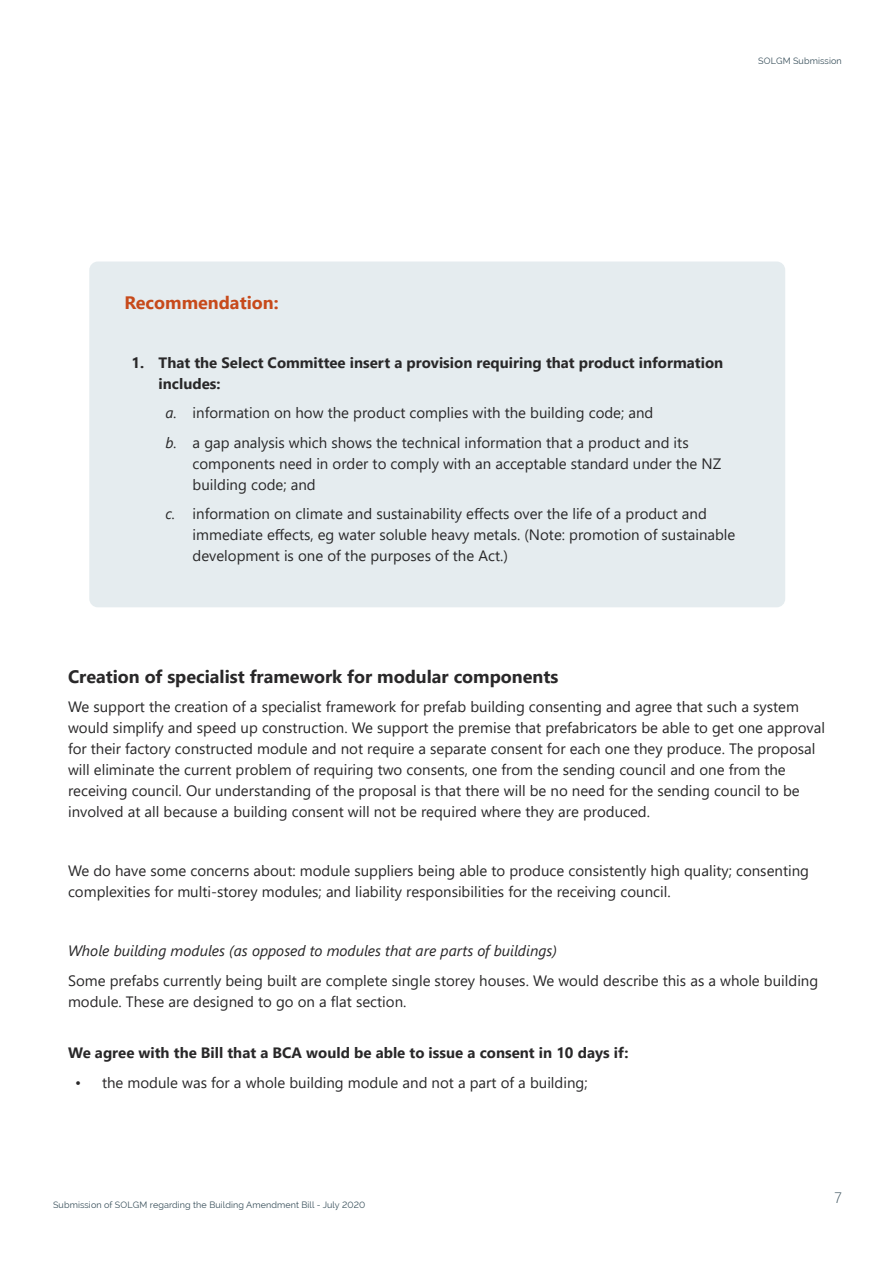
<style>
.page{position:relative;width:893px;height:1263px;background:#fff}
.page>*{position:absolute;margin:0;border:0;box-sizing:border-box;transform-origin:0 0}
.t1{font:700 18px "Segoe UI";color:#292829}
.t2{font:700 18px "Segoe UI";color:#c74a1b}
.t3{font:15px/21px "Segoe UI";color:#292829}
.t4{font:700 15px/21px "Segoe UI";color:#292829}
.t5{font:italic 15px "Segoe UI";color:#292829}
.t6{font:300 15px "Segoe UI";color:#384f5a}
.t7{font:9px "Raleway";letter-spacing:.01em;color:#384f5a}
.s1{font-style:italic}
</style>
<div class="page">
<div style="left:89px;top:261px;width:696px;height:346px;background:#e5ecef;border-radius:9px"></div>
<p class="t7" style="left:758px;top:55px;width:85px">SOLGM Submission</p>
<p class="t2" style="left:125px;top:285px;width:155px">Recommendation:</p>
<p class="t4" style="left:159px;top:351px;width:566px;text-indent:-27px">1. That the Select Committee insert a provision requiring that product information includes:</p>
<p class="t3" style="left:166px;top:397px;width:525px;line-height:29.5px"><span class="s1">a.</span> information on how the product complies with the building code; and<br><span class="s1">b.</span> a gap analysis which shows the technical information that a product and its</p>
<p class="t3" style="left:193px;top:451px;width:530px">components need in order to comply with an acceptable standard under the NZ building code; and</p>
<p class="t3" style="left:193px;top:502px;width:544px;text-indent:-27px"><span class="s1">c.</span> information on climate and sustainability effects over the life of a product and immediate effects, eg water soluble heavy metals. (Note: promotion of sustainable development is one of the purposes of the Act.)</p>
<p class="t1" style="left:68px;top:659px;width:492px">Creation of specialist framework for modular components</p>
<p class="t3" style="left:68px;top:695px;width:758px">We support the creation of a specialist framework for prefab building consenting and agree that such a system would simplify and speed up construction. We support the premise that prefabricators be able to get one approval for their factory constructed module and not require a separate consent for each one they produce. The proposal will eliminate the current problem of requiring two consents, one from the sending council and one from the receiving council. Our understanding of the proposal is that there will be no need for the sending council to be involved at all because a building consent will not be required where they are produced.</p>
<p class="t3" style="left:68px;top:859px;width:742px">We do have some concerns about: module suppliers being able to produce consistently high quality; consenting complexities for multi-storey modules; and liability responsibilities for the receiving council.</p>
<p class="t5" style="left:68px;top:942px;width:490px">Whole building modules (as opposed to modules that are parts of buildings)</p>
<p class="t3" style="left:68px;top:969px;width:752px">Some prefabs currently being built are complete single storey houses. We would describe this as a whole building module. These are designed to go on a flat section.</p>
<p class="t4" style="left:68px;top:1041px;width:562px">We agree with the Bill that a BCA would be able to issue a consent in 10 days if:</p>
<p class="t3" style="left:75px;top:1070px;width:514px">• the module was for a whole building module and not a part of a building;</p>
<p class="t7" style="left:53px;top:1199px;width:314px">Submission of SOLGM regarding the Building Amendment Bill - July 2020</p>
<p class="t6" style="left:834px;top:1183px;width:9px">7</p>
</div>
